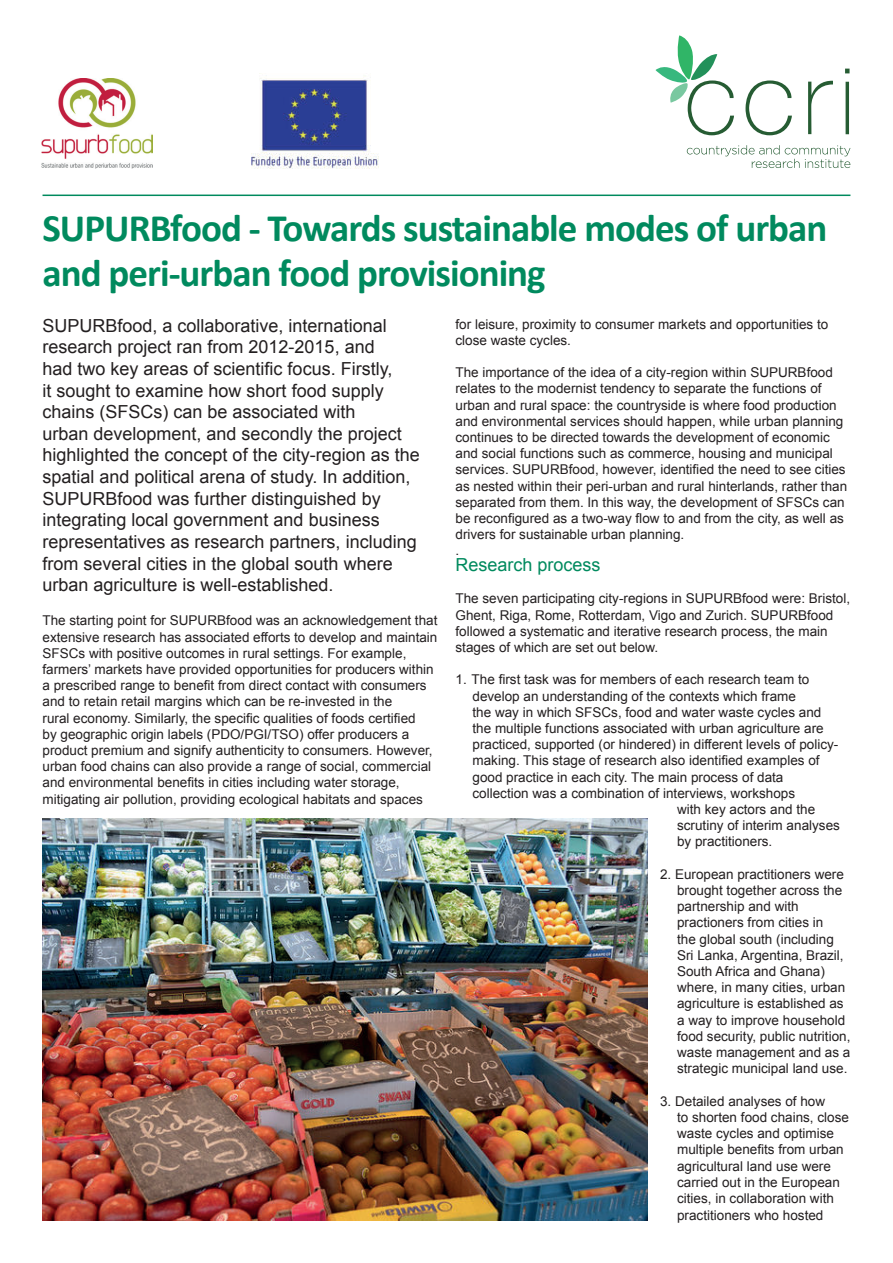
<style>
.page{position:relative;width:893px;height:1263px;background:#fff}
.page>*{position:absolute;margin:0;border:0;box-sizing:border-box;transform-origin:0 0}
.t1{font:700 39px/45px "Calibri";letter-spacing:-.025em;color:#008a5e}
.t2{font:18px/21.6px "Arial";color:#231f20}
.t3{font:18px "Arial";color:#008a5e}
.t4{font:13.5px/16.2px "Arial";color:#231f20}
</style>
<div class="page">
<svg style="left:687px;top:145px;width:163px;height:23px"></svg>
<svg style="left:655px;top:35px;width:137px;height:100px"></svg>
<svg style="left:808px;top:80px;width:25px;height:54px"></svg>
<svg style="left:845px;top:69px;width:4px;height:4px"></svg>
<hr style="left:846px;top:82px;width:3px;height:52px;background:#265c33">
<hr style="left:43px;top:195px;width:807px;height:1px;background:#008a5e">
<img style="left:43px;top:819px;width:604px;height:401px">
<img style="left:42px;top:79px;width:110px;height:90px">
<img style="left:251px;top:73px;width:128px;height:96px">
<h1 class="t1" style="left:43px;top:205px;width:786px">SUPURBfood - Towards sustainable modes of urban and peri-urban food provisioning</h1>
<p class="t2" style="left:43px;top:315px;width:379px">SUPURBfood, a collaborative, international research project ran from 2012-2015, and<br>had two key areas of scientific focus. Firstly,<br>it sought to examine how short food supply chains (SFSCs) can be associated with<br>urban development, and secondly the project highlighted the concept of the city-region as the spatial and political arena of study. In addition, SUPURBfood was further distinguished by integrating local government and business representatives as research partners, including from several cities in the global south where urban agriculture is well-established.</p>
<p class="t4" style="left:43px;top:613px;width:396px">The starting point for SUPURBfood was an acknowledgement that extensive research has associated efforts to develop and maintain SFSCs with positive outcomes in rural settings. For example, farmers’ markets have provided opportunities for producers within a prescribed range to benefit from direct contact with consumers and to retain retail margins which can be re-invested in the<br>rural economy. Similarly, the specific qualities of foods certified<br>by geographic origin labels (PDO/PGI/TSO) offer producers a product premium and signify authenticity to consumers. However, urban food chains can also provide a range of social, commercial and environmental benefits in cities including water storage, mitigating air pollution, providing ecological habitats and spaces</p>
<p class="t4" style="left:455px;top:316px;width:374px">for leisure, proximity to consumer markets and opportunities to close waste cycles.</p>
<p class="t4" style="left:455px;top:364px;width:393px">The importance of the idea of a city-region within SUPURBfood relates to the modernist tendency to separate the functions of urban and rural space: the countryside is where food production and environmental services should happen, while urban planning continues to be directed towards the development of economic and social functions such as commerce, housing and municipal services. SUPURBfood, however, identified the need to see cities as nested within their peri-urban and rural hinterlands, rather than separated from them. In this way, the development of SFSCs can be reconfigured as a two-way flow to and from the city, as well as drivers for sustainable urban planning.<br>.</p>
<h2 class="t3" style="left:455px;top:553px;width:147px">Research process</h2>
<p class="t4" style="left:455px;top:591px;width:396px">The seven participating city-regions in SUPURBfood were: Bristol, Ghent, Riga, Rome, Rotterdam, Vigo and Zurich. SUPURBfood followed a systematic and iterative research process, the main stages of which are set out below.</p>
<p class="t4" style="left:455px;top:672px;width:355px">1. The first task was for members of each research team to</p>
<p class="t4" style="left:472px;top:688px;width:325px">develop an understanding of the contexts which frame</p>
<p class="t4" style="left:472px;top:704px;width:350px">the way in which SFSCs, food and water waste cycles and</p>
<p class="t4" style="left:472px;top:720px;width:353px">the multiple functions associated with urban agriculture are</p>
<p class="t4" style="left:472px;top:736px;width:367px">practiced, supported (or hindered) in different levels of policy-</p>
<p class="t4" style="left:472px;top:753px;width:349px">making. This stage of research also identified examples of</p>
<p class="t4" style="left:472px;top:769px;width:312px">good practice in each city. The main process of data</p>
<p class="t4" style="left:472px;top:785px;width:324px">collection was a combination of interviews, workshops</p>
<p class="t4" style="left:677px;top:801px;width:140px">with key actors and the</p>
<p class="t4" style="left:677px;top:817px;width:164px">scrutiny of interim analyses</p>
<p class="t4" style="left:677px;top:834px;width:97px">by practitioners.</p>
<p class="t4" style="left:677px;top:866px;width:175px;text-indent:-17px">2. European practitioners were brought together across the partnership and with practioners from cities in<br>the global south (including<br>Sri Lanka, Argentina, Brazil,<br>South Africa and Ghana) where, in many cities, urban agriculture is established as a way to improve household food security, public nutrition, waste management and as a strategic municipal land use.</p>
<p class="t4" style="left:677px;top:1093px;width:173px;text-indent:-17px">3. Detailed analyses of how<br>to shorten food chains, close waste cycles and optimise multiple benefits from urban agricultural land use were carried out in the European cities, in collaboration with practitioners who hosted</p>
</div>
